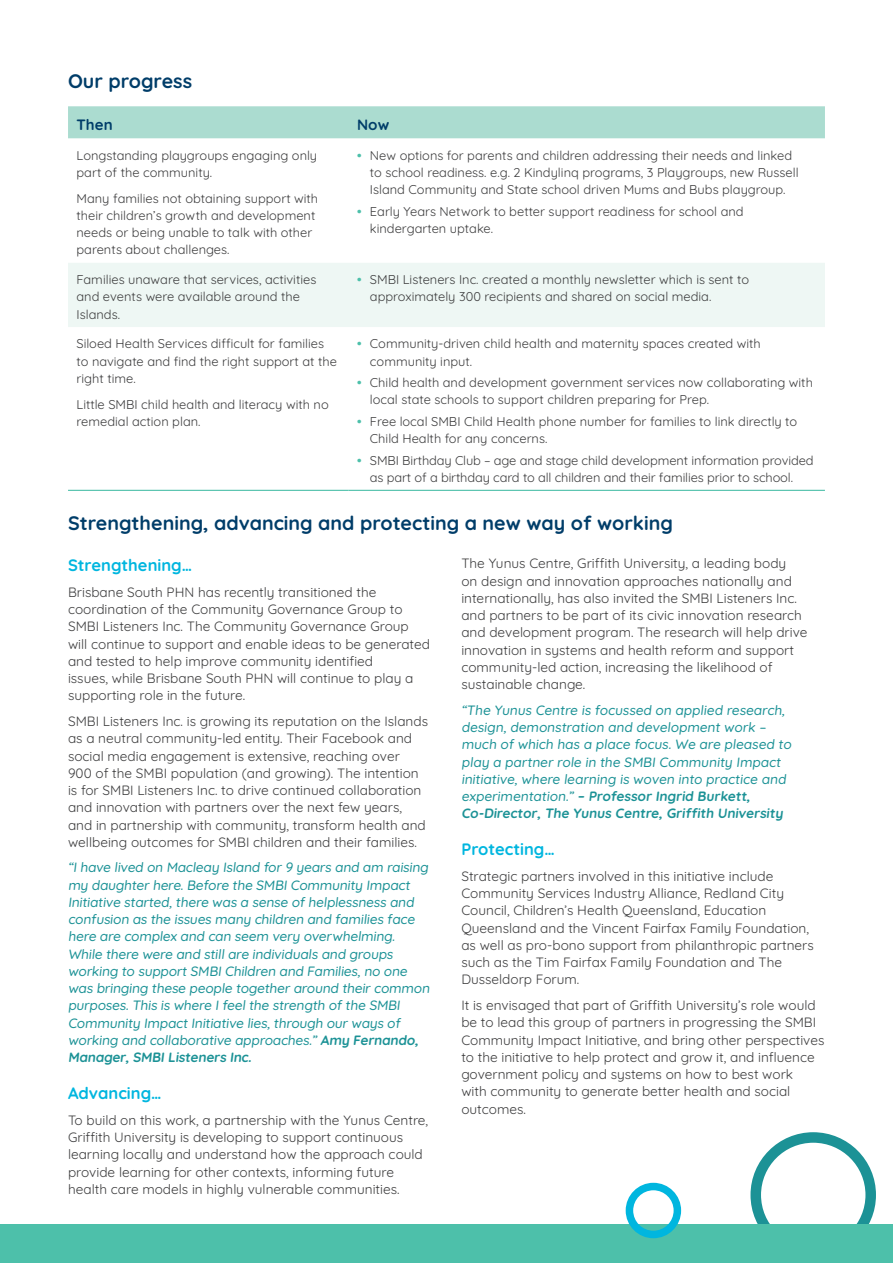
<style>
.page{position:relative;width:893px;height:1263px;background:#fff}
.page>*{position:absolute;margin:0;border:0;box-sizing:border-box;transform-origin:0 0}
.t1{font:700 19.5px "Quicksand";color:#003d69}
.t2{font:700 16.5px "Quicksand";color:#00b6df}
.t3{font:700 15px "Quicksand";color:#003d69}
.t4{font:13.5px/17.2px "Quicksand";color:#3e3e3f}
.t5{font:500 13.5px/17.2px "Quicksand";color:#1c9296}
.t6{font:12.75px/17.2px "Quicksand";color:#3e3e3f}
.s1{font-weight:700;color:#4dc0aa}
.s2{font-weight:700}
</style>
<div class="page">
<div style="left:750px;top:1132px;width:126px;height:126px;border:10px solid #1c9296;border-radius:50%"></div>
<div style="left:0;top:1225px;width:893px;height:38px;background:#4dc0aa"></div>
<div style="left:68px;top:106px;width:757px;height:32px;background:#abdcd0"></div>
<div style="left:68px;top:263px;width:757px;height:64px;background:#eef7f4"></div>
<hr style="left:68px;top:490px;width:281px;height:1px;background:#4dc0aa">
<hr style="left:349px;top:490px;width:476px;height:1px;background:#4dc0aa">
<div style="left:626px;top:1183px;width:55px;height:55px;border:8px solid #00b6df;border-radius:50%"></div>
<h1 class="t1" style="left:68px;top:65px;width:126px">Our progress</h1>
<p class="t3" style="left:77px;top:113px;width:38px">Then</p>
<p class="t3" style="left:357px;top:113px;width:34px">Now</p>
<p class="t6" style="left:77px;top:145px;width:242px">Longstanding playgroups engaging only part of the community.</p>
<p class="t6" style="left:77px;top:188px;width:243px">Many families not obtaining support with their children’s growth and development needs or being unable to talk with other parents about challenges.</p>
<p class="t6" style="left:370px;top:145px;width:430px;text-indent:-13px"><span class="s1">•</span> New options for parents and children addressing their needs and linked to school readiness. e.g. 2 Kindylinq programs, 3 Playgroups, new Russell<br>Island Community and State school driven Mums and Bubs playgroup.</p>
<p class="t6" style="left:370px;top:201px;width:375px;text-indent:-13px"><span class="s1">•</span> Early Years Network to better support readiness for school and kindergarten uptake.</p>
<p class="t6" style="left:77px;top:270px;width:241px">Families unaware that services, activities and events were available around the<br>Islands.</p>
<p class="t6" style="left:370px;top:270px;width:381px;text-indent:-13px"><span class="s1">•</span> SMBI Listeners Inc. created a monthly newsletter which is sent to approximately 300 recipients and shared on social media.</p>
<p class="t6" style="left:77px;top:334px;width:262px">Siloed Health Services difficult for families to navigate and find the right support at the right time.</p>
<p class="t6" style="left:77px;top:394px;width:254px">Little SMBI child health and literacy with no remedial action plan.</p>
<p class="t6" style="left:370px;top:334px;width:392px;text-indent:-13px"><span class="s1">•</span> Community-driven child health and maternity spaces created with community input.</p>
<p class="t6" style="left:370px;top:373px;width:444px;text-indent:-13px"><span class="s1">•</span> Child health and development government services now collaborating with local state schools to support children preparing for Prep.</p>
<p class="t6" style="left:370px;top:411px;width:429px;text-indent:-13px"><span class="s1">•</span> Free local SMBI Child Health phone number for families to link directly to<br>Child Health for any concerns.</p>
<p class="t6" style="left:370px;top:450px;width:445px;text-indent:-13px"><span class="s1">•</span> SMBI Birthday Club – age and stage child development information provided as part of a birthday card to all children and their families prior to school.</p>
<h1 class="t1" style="left:68px;top:508px;width:606px">Strengthening, advancing and protecting a new way of working</h1>
<p class="t2" style="left:68px;top:552px;width:126px">Strengthening…</p>
<p class="t4" style="left:68px;top:582px;width:364px">Brisbane South PHN has recently transitioned the coordination of the Community Governance Group to SMBI Listeners Inc. The Community Governance Group will continue to support and enable ideas to be generated and tested to help improve community identified<br>issues, while Brisbane South PHN will continue to play a supporting role in the future.</p>
<p class="t4" style="left:68px;top:711px;width:361px">SMBI Listeners Inc. is growing its reputation on the Islands as a neutral community-led entity. Their Facebook and social media engagement is extensive, reaching over<br>900 of the SMBI population (and growing). The intention is for SMBI Listeners Inc. to drive continued collaboration and innovation with partners over the next few years, and in partnership with community, transform health and wellbeing outcomes for SMBI children and their families.</p>
<p class="t5" style="left:68px;top:858px;width:365px">“I have lived on Macleay Island for 9 years and am raising my daughter here. Before the SMBI Community Impact Initiative started, there was a sense of helplessness and confusion as the issues many children and families face here are complex and can seem very overwhelming.<br>While there were and still are individuals and groups working to support SMBI Children and Families, no one was bringing these people together around their common purposes. This is where I feel the strength of the SMBI Community Impact Initiative lies, through our ways of working and collaborative approaches.” <span class="s2">Amy Fernando, Manager, SMBI Listeners Inc.</span></p>
<p class="t2" style="left:68px;top:1080px;width:95px">Advancing…</p>
<p class="t4" style="left:68px;top:1110px;width:362px">To build on this work, a partnership with the Yunus Centre, Griffith University is developing to support continuous learning locally and understand how the approach could provide learning for other contexts, informing future health care models in highly vulnerable communities.</p>
<p class="t4" style="left:461px;top:554px;width:348px">The Yunus Centre, Griffith University, a leading body<br>on design and innovation approaches nationally and internationally, has also invited the SMBI Listeners Inc. and partners to be part of its civic innovation research and development program. The research will help drive innovation in systems and health reform and support community-led action, increasing the likelihood of sustainable change.</p>
<p class="t5" style="left:461px;top:700px;width:334px">“The Yunus Centre is focussed on applied research, design, demonstration and development work – much of which has a place focus. We are pleased to play a partner role in the SMBI Community Impact initiative, where learning is woven into practice and experimentation.” <span class="s2">– Professor Ingrid Burkett, Co-Director, The Yunus Centre, Griffith University</span></p>
<p class="t2" style="left:461px;top:836px;width:95px">Protecting…</p>
<p class="t4" style="left:461px;top:866px;width:354px">Strategic partners involved in this initiative include Community Services Industry Alliance, Redland City Council, Children’s Health Queensland, Education Queensland and the Vincent Fairfax Family Foundation, as well as pro-bono support from philanthropic partners such as the Tim Fairfax Family Foundation and The Dusseldorp Forum.</p>
<p class="t4" style="left:461px;top:995px;width:365px">It is envisaged that part of Griffith University’s role would be to lead this group of partners in progressing the SMBI Community Impact Initiative, and bring other perspectives to the initiative to help protect and grow it, and influence government policy and systems on how to best work<br>with community to generate better health and social outcomes.</p>
</div>
